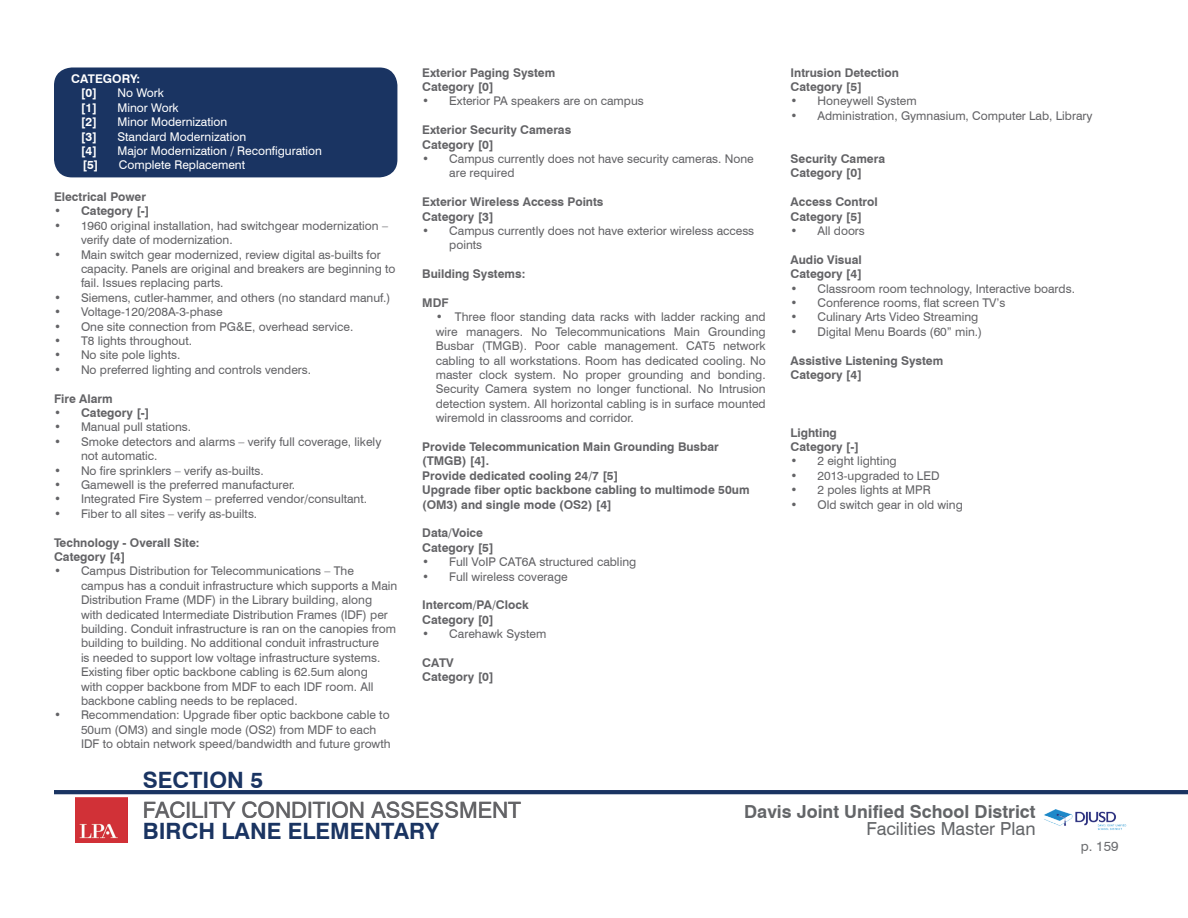
<style>
.page{position:relative;width:1188px;height:918px;background:#fff}
.page>*{position:absolute;margin:0;border:0;box-sizing:border-box;transform-origin:0 0}
.t1{font:700 22.5px "Swiss 721 BT";color:#1a3462}
.t2{font:22.5px "Swiss 721 BT";color:#636366}
.t3{font:700 18px "Swiss 721 BT";color:#636568}
.t4{font:18px "Swiss 721 BT";color:#636568}
.t5{font:13.5px "Swiss 721 BT";color:#6c6d70}
.t6{font:12px/14.4px "Swiss 721 BT";color:#636366}
.t7{font:700 12px/14.4px "Swiss 721 BT";color:#636366}
.t8{font:12px "Swiss 721 BT";color:#fff}
.t9{font:700 12px/14.4px "Swiss 721 BT";color:#fff}
</style>
<div class="page">
<img style="left:1044px;top:809px;width:83px;height:21px">
<hr style="left:54px;top:790px;width:1134px;height:4px;background:#1a3462">
<img style="left:75px;top:798px;width:52px;height:44px">
<div style="left:54px;top:68px;width:343px;height:109px;background:#1a3462;border-radius:18px"></div>
<p class="t9" style="left:81px;top:71px;width:61px;text-indent:-10px">CATEGORY: [0]</p>
<p class="t8" style="left:117px;top:86px;width:48px">No Work</p>
<p class="t9" style="left:81px;top:100px;width:17px">[1]</p>
<p class="t8" style="left:117px;top:100px;width:63px">Minor Work</p>
<p class="t9" style="left:81px;top:115px;width:17px">[2]</p>
<p class="t8" style="left:117px;top:115px;width:111px">Minor Modernization</p>
<p class="t9" style="left:81px;top:129px;width:17px">[3]</p>
<p class="t8" style="left:117px;top:129px;width:130px">Standard Modernization</p>
<p class="t9" style="left:81px;top:143px;width:17px">[4]</p>
<p class="t8" style="left:117px;top:143px;width:206px">Major Modernization / Reconfiguration</p>
<p class="t9" style="left:82px;top:158px;width:17px">[5]</p>
<p class="t8" style="left:119px;top:158px;width:128px">Complete Replacement</p>
<p class="t7" style="left:54px;top:189px;width:94px">Electrical Power</p>
<p class="t7" style="left:54px;top:204px;width:97px">• Category [-]</p>
<p class="t6" style="left:81px;top:218px;width:309px;text-indent:-27px">• 1960 original installation, had switchgear modernization – verify date of modernization.</p>
<p class="t6" style="left:81px;top:247px;width:316px;text-indent:-27px">• Main switch gear modernized, review digital as-builts for capacity. Panels are original and breakers are beginning to fail. Issues replacing parts.</p>
<p class="t6" style="left:54px;top:290px;width:338px">• Siemens, cutler-hammer, and others (no standard manuf.)</p>
<p class="t6" style="left:54px;top:305px;width:170px">• Voltage-120/208A-3-phase</p>
<p class="t6" style="left:54px;top:319px;width:301px">• One site connection from PG&amp;E, overhead service.</p>
<p class="t6" style="left:54px;top:333px;width:140px">• T8 lights throughout.</p>
<p class="t6" style="left:54px;top:348px;width:128px">• No site pole lights.</p>
<p class="t6" style="left:54px;top:362px;width:259px">• No preferred lighting and controls venders.</p>
<p class="t7" style="left:54px;top:391px;width:60px">Fire Alarm</p>
<p class="t7" style="left:54px;top:405px;width:97px">• Category [-]</p>
<p class="t6" style="left:54px;top:420px;width:139px">• Manual pull stations.</p>
<p class="t6" style="left:81px;top:434px;width:302px;text-indent:-27px">• Smoke detectors and alarms – verify full coverage, likely not automatic.</p>
<p class="t6" style="left:54px;top:463px;width:211px">• No fire sprinklers – verify as-builts.</p>
<p class="t6" style="left:54px;top:477px;width:243px">• Gamewell is the preferred manufacturer.</p>
<p class="t6" style="left:54px;top:492px;width:315px">• Integrated Fire System – preferred vendor/consultant.</p>
<p class="t6" style="left:54px;top:506px;width:205px">• Fiber to all sites – verify as-builts.</p>
<p class="t7" style="left:54px;top:535px;width:147px">Technology - Overall Site:<br>Category [4]</p>
<p class="t6" style="left:81px;top:564px;width:318px;text-indent:-27px">• Campus Distribution for Telecommunications – The campus has a conduit infrastructure which supports a Main Distribution Frame (MDF) in the Library building, along<br>with dedicated Intermediate Distribution Frames (IDF) per building. Conduit infrastructure is ran on the canopies from building to building. No additional conduit infrastructure<br>is needed to support low voltage infrastructure systems.<br>Existing fiber optic backbone cabling is 62.5um along<br>with copper backbone from MDF to each IDF room. All backbone cabling needs to be replaced.</p>
<p class="t6" style="left:81px;top:708px;width:311px;text-indent:-27px">• Recommendation: Upgrade fiber optic backbone cable to<br>50um (OM3) and single mode (OS2) from MDF to each<br>IDF to obtain network speed/bandwidth and future growth</p>
<p class="t7" style="left:422px;top:65px;width:134px">Exterior Paging System<br>Category [0]</p>
<p class="t6" style="left:422px;top:94px;width:223px">• Exterior PA speakers are on campus</p>
<p class="t7" style="left:422px;top:123px;width:150px">Exterior Security Cameras<br>Category [0]</p>
<p class="t6" style="left:449px;top:151px;width:306px;text-indent:-27px">• Campus currently does not have security cameras. None are required</p>
<p class="t7" style="left:422px;top:195px;width:183px">Exterior Wireless Access Points<br>Category [3]</p>
<p class="t6" style="left:449px;top:223px;width:306px;text-indent:-27px">• Campus currently does not have exterior wireless access points</p>
<p class="t7" style="left:422px;top:267px;width:105px">Building Systems:</p>
<p class="t7" style="left:422px;top:295px;width:28px">MDF</p>
<p class="t6" style="left:436px;top:310px;width:331px;text-align:justify">• Three floor standing data racks with ladder racking and wire managers. No Telecommunications Main Grounding Busbar (TMGB). Poor cable management. CAT5 network cabling to all workstations. Room has dedicated cooling. No master clock system. No proper grounding and bonding.<br>Security Camera system no longer functional. No Intrusion detection system. All horizontal cabling is in surface mounted wiremold in classrooms and corridor.</p>
<p class="t7" style="left:422px;top:439px;width:329px">Provide Telecommunication Main Grounding Busbar (TMGB) [4].<br>Provide dedicated cooling 24/7 [5]<br>Upgrade fiber optic backbone cabling to multimode 50um (OM3) and single mode (OS2) [4]</p>
<p class="t7" style="left:422px;top:526px;width:73px">Data/Voice<br>Category [5]</p>
<p class="t6" style="left:422px;top:555px;width:216px">• Full VoIP CAT6A structured cabling</p>
<p class="t6" style="left:422px;top:569px;width:147px">• Full wireless coverage</p>
<p class="t7" style="left:422px;top:598px;width:108px">Intercom/PA/Clock<br>Category [0]</p>
<p class="t6" style="left:422px;top:627px;width:126px">• Carehawk System</p>
<p class="t7" style="left:422px;top:655px;width:73px">CATV<br>Category [0]</p>
<p class="t7" style="left:791px;top:65px;width:110px">Intrusion Detection<br>Category [5]</p>
<p class="t6" style="left:791px;top:94px;width:128px">• Honeywell System</p>
<p class="t6" style="left:791px;top:108px;width:304px">• Administration, Gymnasium, Computer Lab, Library</p>
<p class="t7" style="left:791px;top:151px;width:96px">Security Camera<br>Category [0]</p>
<p class="t7" style="left:791px;top:195px;width:89px">Access Control<br>Category [5]</p>
<p class="t6" style="left:791px;top:223px;width:76px">• All doors</p>
<p class="t7" style="left:791px;top:252px;width:73px">Audio Visual<br>Category [4]</p>
<p class="t6" style="left:791px;top:281px;width:286px">• Classroom room technology, Interactive boards.</p>
<p class="t6" style="left:791px;top:295px;width:217px">• Conference rooms, flat screen TV’s</p>
<p class="t6" style="left:791px;top:310px;width:189px">• Culinary Arts Video Streaming</p>
<p class="t6" style="left:791px;top:324px;width:193px">• Digital Menu Boards (60” min.)</p>
<p class="t7" style="left:791px;top:353px;width:154px">Assistive Listening System<br>Category [4]</p>
<p class="t7" style="left:791px;top:425px;width:70px">Lighting<br>Category [-]</p>
<p class="t6" style="left:791px;top:454px;width:108px">• 2 eight lighting</p>
<p class="t6" style="left:791px;top:468px;width:151px">• 2013-upgraded to LED</p>
<p class="t6" style="left:791px;top:483px;width:142px">• 2 poles lights at MPR</p>
<p class="t6" style="left:791px;top:497px;width:174px">• Old switch gear in old wing</p>
<h1 class="t1" style="left:143px;top:767px;width:122px">SECTION 5</h1>
<h1 class="t2" style="left:143px;top:797px;width:380px">FACILITY CONDITION ASSESSMENT</h1>
<h1 class="t1" style="left:143px;top:817px;width:298px">BIRCH LANE ELEMENTARY</h1>
<h2 class="t3" style="left:744px;top:801px;width:293px">Davis Joint Unified School District</h2>
<h2 class="t4" style="left:867px;top:818px;width:171px">Facilities Master Plan</h2>
<p class="t5" style="left:1081px;top:837px;width:39px">p. 159</p>
</div>
